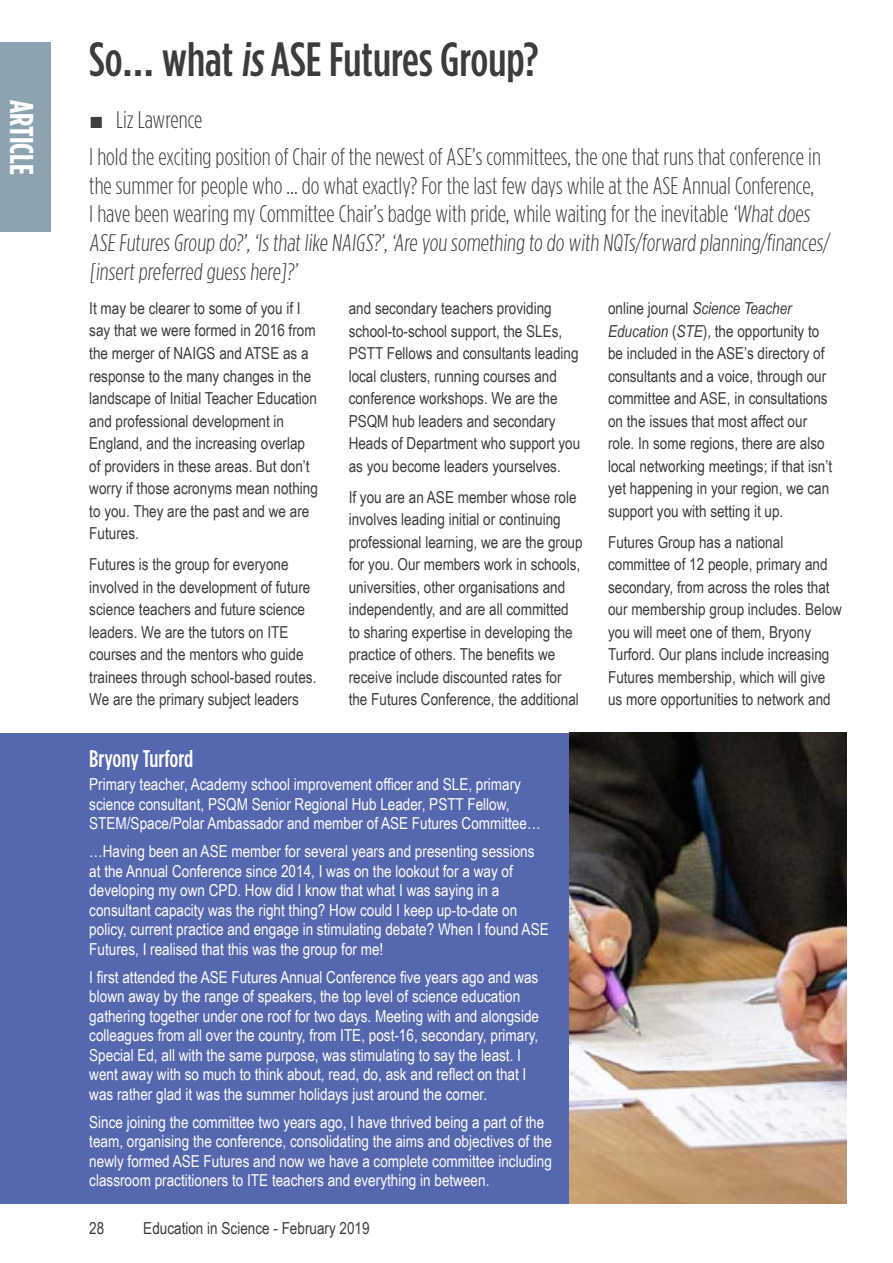
<style>
.page{position:relative;width:893px;height:1263px;background:#fff}
.page>*{position:absolute;margin:0;border:0;box-sizing:border-box;transform-origin:0 0}
.t1{font:500 48px "Gotham Condensed";color:#3c3c3b}
.t2{font:700 33px "Gotham Condensed";color:#fff}
.t3{font:300 24px/28.8px "Gotham Condensed";color:#3c3c3b}
.t4{font:500 24px "Gotham Condensed";color:#fff}
.t5{font:16.5px/22.5px "Arial Narrow";color:#3c3c3b}
.t6{font:16.5px/19.5px "Arial Narrow";color:#fff}
.s1{font-family:"Arial";font-weight:400}
.s2{font-style:italic}
</style>
<div class="page">
<div style="left:0;top:733px;width:570px;height:470px;background:#5567ae"></div>
<img style="left:570px;top:733px;width:276px;height:470px">
<div style="left:0;top:43px;width:50px;height:189px;background:#8da3b0"></div>
<h2 class="t2" style="left:41px;top:100px;width:77px;rotate:90deg">ARTICLE</h2>
<h1 class="t1" style="left:89px;top:33px;width:451px">So… what is ASE Futures Group?</h1>
<h3 class="t3" style="left:89px;top:100px;width:733px;line-height:37.3px"><span class="s1">■</span> Liz Lawrence<br>I hold the exciting position of Chair of the newest of ASE’s committees, the one that runs that conference in</h3>
<p class="t3" style="left:89px;top:171px;width:741px">the summer for people who … do what exactly? For the last few days while at the ASE Annual Conference,<br>I have been wearing my Committee Chair’s badge with pride, while waiting for the inevitable ‘What does ASE Futures Group do?’,‘Is that like NAIGS?’,‘Are you something to do with NQTs/forward planning/finances/ [insert preferred guess here]?’</p>
<p class="t5" style="left:89px;top:296px;width:230px">It may be clearer to some of you if I say that we were formed in 2016 from the merger of NAIGS and ATSE as a response to the many changes in the landscape of Initial Teacher Education and professional development in<br>England, and the increasing overlap of providers in these areas. But don’t worry if those acronyms mean nothing to you. They are the past and we are<br>Futures.</p>
<p class="t5" style="left:89px;top:552px;width:229px">Futures is the group for everyone involved in the development of future science teachers and future science leaders. We are the tutors on ITE courses and the mentors who guide trainees through school-based routes.<br>We are the primary subject leaders</p>
<p class="t5" style="left:349px;top:296px;width:233px">and secondary teachers providing school-to-school support, the SLEs, PSTT Fellows and consultants leading local clusters, running courses and conference workshops. We are the PSQM hub leaders and secondary Heads of Department who support you as you become leaders yourselves.</p>
<p class="t5" style="left:349px;top:485px;width:235px">If you are an ASE member whose role involves leading initial or continuing professional learning, we are the group for you. Our members work in schools, universities, other organisations and independently, and are all committed to sharing expertise in developing the practice of others. The benefits we receive include discounted rates for the Futures Conference, the additional</p>
<h3 class="t4" style="left:89px;top:745px;width:105px">Bryony Turford</h3>
<p class="t6" style="left:89px;top:774px;width:453px">Primary teacher, Academy school improvement officer and SLE, primary science consultant, PSQM Senior Regional Hub Leader, PSTT Fellow,<br>STEM/Space/Polar Ambassador and member of ASE Futures Committee…</p>
<p class="t6" style="left:89px;top:841px;width:461px">…Having been an ASE member for several years and presenting sessions at the Annual Conference since 2014, I was on the lookout for a way of developing my own CPD. How did I know that what I was saying in a consultant capacity was the right thing? How could I keep up-to-date on policy, current practice and engage in stimulating debate? When I found ASE Futures, I realised that this was the group for me!</p>
<p class="t6" style="left:89px;top:967px;width:451px">I first attended the ASE Futures Annual Conference five years ago and was blown away by the range of speakers, the top level of science education gathering together under one roof for two days. Meeting with and alongside colleagues from all over the country, from ITE, post-16, secondary, primary, Special Ed, all with the same purpose, was stimulating to say the least. I went away with so much to think about, read, do, ask and reflect on that I was rather glad it was the summer holidays just around the corner.</p>
<p class="t6" style="left:89px;top:1112px;width:464px">Since joining the committee two years ago, I have thrived being a part of the team, organising the conference, consolidating the aims and objectives of the newly formed ASE Futures and now we have a complete committee including classroom practitioners to ITE teachers and everything in between.</p>
<p class="t5" style="left:89px;top:1216px;width:17px">28</p>
<p class="t5" style="left:143px;top:1216px;width:228px">Education in Science - February 2019</p>
<p class="t5" style="left:608px;top:296px;width:226px">online journal <span class="s2">Science Teacher Education</span> (<span class="s2">STE</span>), the opportunity to be included in the ASE’s directory of consultants and a voice, through our committee and ASE, in consultations on the issues that most affect our role. In some regions, there are also local networking meetings; if that isn’t yet happening in your region, we can support you with setting it up.</p>
<p class="t5" style="left:608px;top:530px;width:235px">Futures Group has a national committee of 12 people, primary and secondary, from across the roles that our membership group includes. Below you will meet one of them, Bryony Turford. Our plans include increasing Futures membership, which will give us more opportunities to network and</p>
</div>
